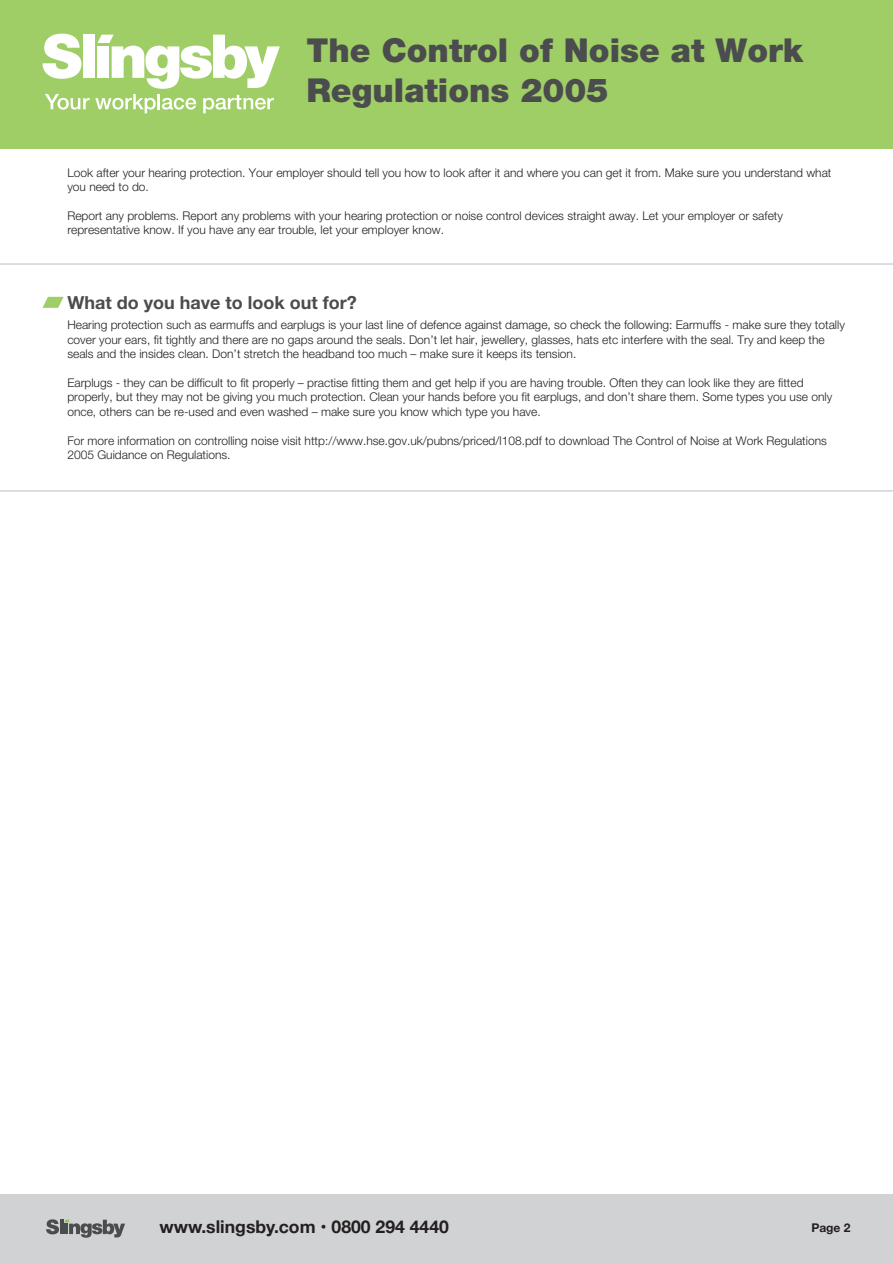
<style>
.page{position:relative;width:893px;height:1263px;background:#fff}
.page>*{position:absolute;margin:0;border:0;box-sizing:border-box;transform-origin:0 0}
.t1{font:900 33px/39.6px "Helvetica Neue LT";color:#4b4c4d}
.t2{font:700 18px "Helvetica Neue LT";color:#4b4c4d}
.t3{font:700 17.55px "Helvetica Neue";color:#231f20}
.t4{font:300 12px/14.4px "Helvetica Neue LT";color:#231f20}
.t5{font:700 12px "Helvetica Neue";color:#231f20}
</style>
<div class="page">
<div style="left:0;top:1195px;width:893px;height:68px;background:#d1d2d4"></div>
<div style="left:0;top:0;width:893px;height:148px;background:#9fce66"></div>
<svg style="left:43px;top:34px;width:237px;height:79px"></svg>
<svg style="left:46px;top:1219px;width:79px;height:19px"></svg>
<hr style="left:0;top:264px;width:893px;height:1px;background:#bcbdc0">
<svg style="left:43px;top:297px;width:21px;height:11px"></svg>
<hr style="left:0;top:491px;width:893px;height:1px;background:#bcbdc0">
<h1 class="t1" style="left:306px;top:30px;width:498px">The Control of Noise at Work<br>Regulations 2005</h1>
<p class="t4" style="left:67px;top:165px;width:766px">Look after your hearing protection. Your employer should tell you how to look after it and where you can get it from. Make sure you understand what you need to do.</p>
<p class="t4" style="left:67px;top:208px;width:717px">Report any problems. Report any problems with your hearing protection or noise control devices straight away. Let your employer or safety representative know. If you have any ear trouble, let your employer know.</p>
<h2 class="t2" style="left:67px;top:291px;width:291px">What do you have to look out for?</h2>
<p class="t4" style="left:67px;top:318px;width:779px">Hearing protection such as earmuffs and earplugs is your last line of defence against damage, so check the following: Earmuffs - make sure they totally cover your ears, fit tightly and there are no gaps around the seals. Don’t let hair, jewellery, glasses, hats etc interfere with the seal. Try and keep the seals and the insides clean. Don’t stretch the headband too much – make sure it keeps its tension.</p>
<p class="t4" style="left:67px;top:375px;width:766px">Earplugs - they can be difficult to fit properly – practise fitting them and get help if you are having trouble. Often they can look like they are fitted properly, but they may not be giving you much protection. Clean your hands before you fit earplugs, and don’t share them. Some types you use only once, others can be re-used and even washed – make sure you know which type you have.</p>
<p class="t4" style="left:67px;top:433px;width:761px">For more information on controlling noise visit http://www.hse.gov.uk/pubns/priced/l108.pdf to download The Control of Noise at Work Regulations<br>2005 Guidance on Regulations.</p>
<h3 class="t3" style="left:159px;top:1213px;width:291px">www.slingsby.com • 0800 294 4440</h3>
<p class="t5" style="left:811px;top:1218px;width:41px">Page 2</p>
</div>
